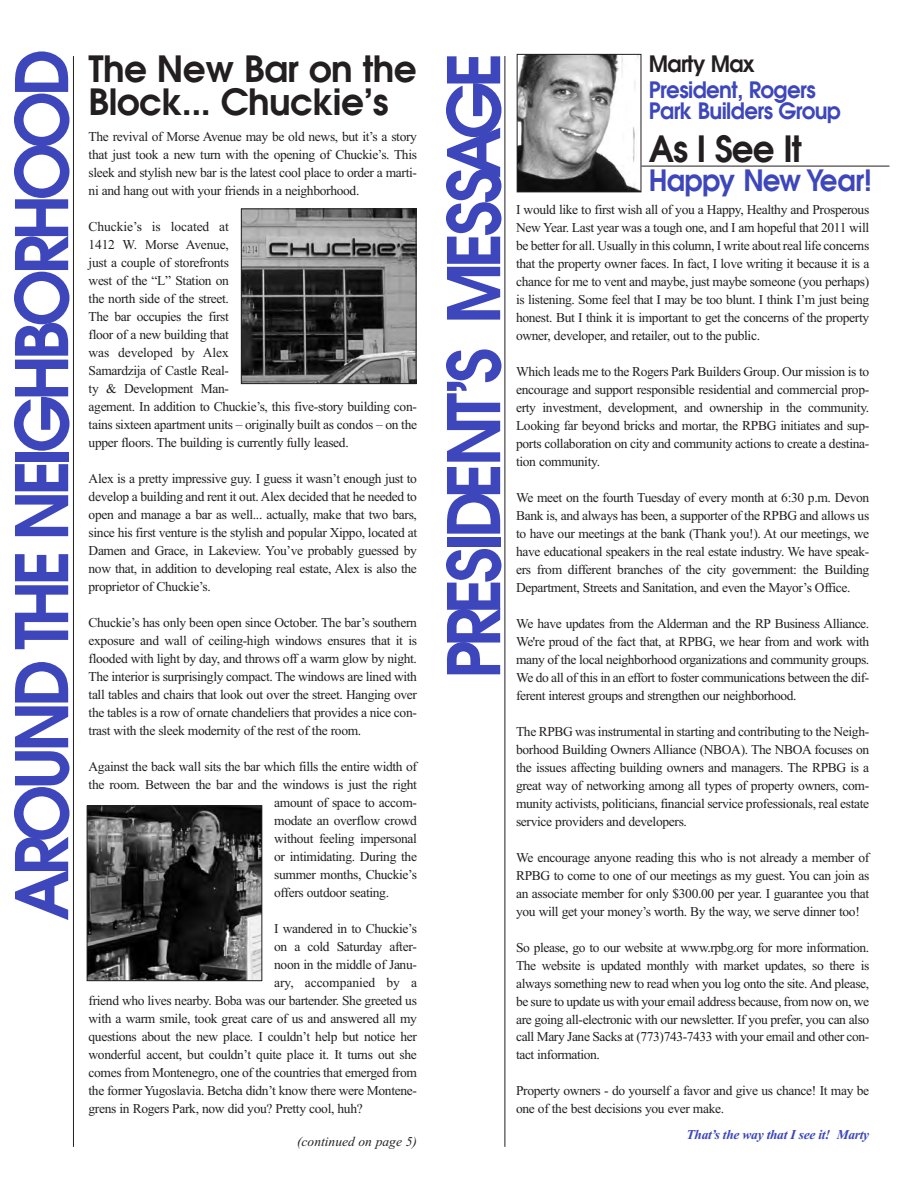
<style>
.page{position:relative;width:918px;height:1188px;background:#fff}
.page>*{position:absolute;margin:0;border:0;box-sizing:border-box;transform-origin:0 0}
.t1{font:600 72px "Avant Garde";letter-spacing:-.085em;color:#3d47bb;scale:.95 1}
.t2{font:600 36px/33px "Avant Garde";letter-spacing:-.015em;color:#231f20}
.t3{font:600 36px "Avant Garde";letter-spacing:-.015em;color:#231f20;scale:.95 1}
.t4{font:600 29.25px "Avant Garde";letter-spacing:-.04em;color:#3d47bb;scale:.95 1}
.t5{font:600 22.5px/21px "Avant Garde";letter-spacing:-.03em;color:#3d47bb;scale:.95 1}
.t6{font:600 22.5px "Avant Garde";letter-spacing:-.03em;color:#231f20;scale:.95 1}
.t7{font:13.5px/18px "Times New Roman";letter-spacing:-.025em;color:#231f20;text-align:justify}
.t8{font:italic 700 13.5px "Times New Roman";letter-spacing:-.025em;color:#3d47bb}
.t9{font:13.5px "Times New Roman";letter-spacing:-.005em;color:#231f20}
.t10{font:italic 13.5px "Times New Roman";color:#231f20}
</style>
<div class="page">
<hr style="left:505px;top:56px;width:1px;height:1091px;background:#231f20">
<hr style="left:642px;top:166px;width:248px;height:1px;background:#231f20">
<img style="left:519px;top:56px;width:120px;height:134px">
<div style="left:517px;top:54px;width:124px;height:138px;border:1px solid #231f20"></div>
<hr style="left:73px;top:56px;width:1px;height:1091px;background:#231f20">
<img style="left:243px;top:210px;width:171px;height:172px">
<div style="left:241px;top:208px;width:175px;height:176px;border:1px solid #231f20"></div>
<img style="left:89px;top:808px;width:171px;height:171px">
<div style="left:87px;top:806px;width:175px;height:175px;border:1px solid #231f20"></div>
<h1 class="t1" style="left:1px;top:921px;width:919px;rotate:-90deg">AROUND THE NEIGHBORHOOD</h1>
<h2 class="t2" style="left:89px;top:53px;width:330px">The New Bar on the<br>Block... Chuckie’s</h2>
<p class="t7" style="left:89px;top:128px;width:330px">The revival of Morse Avenue may be old news, but it’s a story that just took a new turn with the opening of Chuckie’s. This sleek and stylish new bar is the latest cool place to order a marti&shy;ni and hang out with your friends in a neighborhood.</p>
<p class="t7" style="left:89px;top:218px;width:330px;text-align:left">Chuckie’s is located at<br>1412 W. Morse Avenue,<br>just a couple of storefronts<br>west of the “L” Station on<br>the north side of the street.<br>The bar occupies the first<br>floor of a new building that<br>was developed by Alex<br>Samardzija of Castle Real-<br>ty &amp; Development Man-<br>agement. In addition to Chuckie’s, this five-story building con&shy;tains sixteen apartment units – originally built as condos – on the upper floors. The building is currently fully leased.</p>
<p class="t7" style="left:89px;top:470px;width:330px">Alex is a pretty impressive guy. I guess it wasn’t enough just to develop a building and rent it out. Alex decided that he needed to open and manage a bar as well... actually, make that two bars, since his first venture is the stylish and popular Xippo, located at Damen and Grace, in Lakeview. You’ve probably guessed by now that, in addition to developing real estate, Alex is also the proprietor of Chuckie’s.</p>
<p class="t7" style="left:89px;top:614px;width:330px">Chuckie’s has only been open since October. The bar’s southern exposure and wall of ceiling-high windows ensures that it is flooded with light by day, and throws off a warm glow by night.<br>The interior is surprisingly compact. The windows are lined with tall tables and chairs that look out over the street. Hanging over the tables is a row of ornate chandeliers that provides a nice con&shy;trast with the sleek modernity of the rest of the room.</p>
<p class="t7" style="left:89px;top:758px;width:330px">Against the back wall sits the bar which fills the entire width of</p>
<p class="t7" style="left:89px;top:776px;width:330px">the room. Between the bar and the windows is just the right</p>
<p class="t7" style="left:274px;top:794px;width:144px">amount of space to accom-</p>
<p class="t7" style="left:274px;top:812px;width:144px">modate an overflow crowd</p>
<p class="t7" style="left:274px;top:830px;width:144px">without feeling impersonal</p>
<p class="t7" style="left:274px;top:848px;width:144px">or intimidating. During the</p>
<p class="t7" style="left:274px;top:866px;width:144px">summer months, Chuckie’s</p>
<p class="t7" style="left:274px;top:884px;width:116px">offers outdoor seating.</p>
<p class="t7" style="left:274px;top:920px;width:144px">I wandered in to Chuckie’s</p>
<p class="t7" style="left:274px;top:938px;width:144px">on a cold Saturday after-</p>
<p class="t7" style="left:274px;top:956px;width:144px">noon in the middle of Janu-</p>
<p class="t9" style="left:274px;top:975px;width:144px">ary, accompanied by a</p>
<p class="t7" style="left:89px;top:992px;width:330px">friend who lives nearby. Boba was our bartender. She greeted us</p>
<p class="t7" style="left:89px;top:1010px;width:330px">with a warm smile, took great care of us and answered all my</p>
<p class="t7" style="left:89px;top:1028px;width:330px">questions about the new place. I couldn’t help but notice her</p>
<p class="t7" style="left:89px;top:1046px;width:330px">wonderful accent, but couldn’t quite place it. It turns out she</p>
<p class="t7" style="left:89px;top:1063px;width:330px">comes from Montenegro, one of the countries that emerged from</p>
<p class="t7" style="left:89px;top:1081px;width:330px">the former Yugoslavia. Betcha didn’t know there were Montene-</p>
<p class="t7" style="left:89px;top:1099px;width:276px">grens in Rogers Park, now did you? Pretty cool, huh?</p>
<p class="t10" style="left:297px;top:1134px;width:121px">(continued on page 5)</p>
<h1 class="t1" style="left:433px;top:679px;width:661px;rotate:-90deg">PRESIDENT’S MESSAGE</h1>
<h3 class="t6" style="left:649px;top:51px;width:113px">Marty Max</h3>
<h3 class="t5" style="left:649px;top:79px;width:204px">President, Rogers<br>Park Builders Group</h3>
<h2 class="t3" style="left:649px;top:129px;width:163px">As I See It</h2>
<h3 class="t4" style="left:649px;top:164px;width:236px">Happy New Year!</h3>
<p class="t7" style="left:516px;top:200px;width:355px">I would like to first wish all of you a Happy, Healthy and Prosperous New Year. Last year was a tough one, and I am hopeful that 2011 will be better for all. Usually in this column, I write about real life concerns that the property owner faces. In fact, I love writing it because it is a chance for me to vent and maybe, just maybe someone (you perhaps) is listening. Some feel that I may be too blunt. I think I’m just being honest. But I think it is important to get the concerns of the property owner, developer, and retailer, out to the public.</p>
<p class="t7" style="left:516px;top:362px;width:355px">Which leads me to the Rogers Park Builders Group. Our mission is to encourage and support responsible residential and commercial prop&shy;erty investment, development, and ownership in the community.<br>Looking far beyond bricks and mortar, the RPBG initiates and sup&shy;ports collaboration on city and community actions to create a destina&shy;tion community.</p>
<p class="t7" style="left:516px;top:488px;width:355px">We meet on the fourth Tuesday of every month at 6:30 p.m. Devon Bank is, and always has been, a supporter of the RPBG and allows us to have our meetings at the bank (Thank you!). At our meetings, we have educational speakers in the real estate industry. We have speak&shy;ers from different branches of the city government: the Building Department, Streets and Sanitation, and even the Mayor’s Office.</p>
<p class="t7" style="left:516px;top:614px;width:355px">We have updates from the Alderman and the RP Business Alliance.<br>We're proud of the fact that, at RPBG, we hear from and work with many of the local neighborhood organizations and community groups.<br>We do all of this in an effort to foster communications between the dif&shy;ferent interest groups and strengthen our neighborhood.</p>
<p class="t7" style="left:516px;top:722px;width:355px">The RPBG was instrumental in starting and contributing to the Neigh&shy;borhood Building Owners Alliance (NBOA). The NBOA focuses on the issues affecting building owners and managers. The RPBG is a great way of networking among all types of property owners, com&shy;munity activists, politicians, financial service professionals, real estate service providers and developers.</p>
<p class="t7" style="left:516px;top:848px;width:355px">We encourage anyone reading this who is not already a member of RPBG to come to one of our meetings as my guest. You can join as an associate member for only $300.00 per year. I guarantee you that you will get your money’s worth. By the way, we serve dinner too!</p>
<p class="t7" style="left:516px;top:938px;width:355px">So please, go to our website at www.rpbg.org for more information.<br>The website is updated monthly with market updates, so there is always something new to read when you log onto the site. And please, be sure to update us with your email address because, from now on, we are going all-electronic with our newsletter. If you prefer, you can also call Mary Jane Sacks at (773)743-7433 with your email and other con&shy;tact information.</p>
<p class="t7" style="left:516px;top:1082px;width:355px">Property owners - do yourself a favor and give us chance! It may be one of the best decisions you ever make.</p>
<p class="t8" style="left:687px;top:1126px;width:184px">That’s the way that I see it! Marty</p>
</div>
